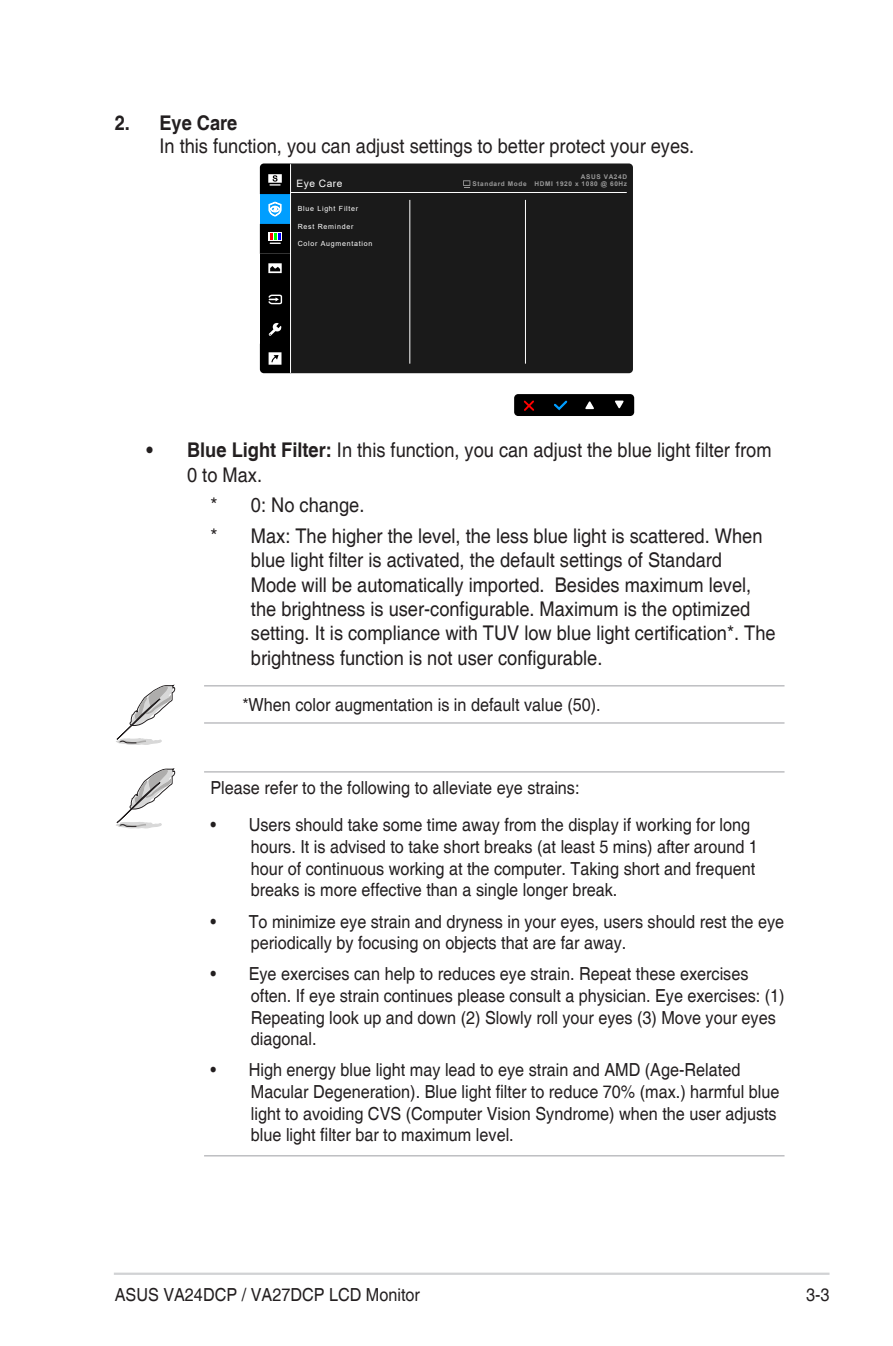
<style>
.page{position:relative;width:893px;height:1346px;background:#fff}
.page>*{position:absolute;margin:0;border:0;box-sizing:border-box;transform-origin:0 0}
.t1{font:20.25px/24.3px "Helvetica";color:#231f20;scale:.9 1}
.t2{font:700 20.25px "Helvetica";color:#231f20;scale:.9 1}
.t3{font:18px/21.6px "Helvetica";color:#231f20;scale:.9 1}
.t4{font:10.12px "Arial";letter-spacing:.05em;color:#fff}
.t5{font:6.98px "Arial";letter-spacing:.1em;color:#fff}
.t6{font:700 6.52px/7.4px "Arial";letter-spacing:.09em;color:#999;text-align:right}
.s1{font-weight:700}
</style>
<div class="page">
<hr style="left:114px;top:1272px;width:715px;height:3px;background:#d1d2d4">
<hr style="left:204px;top:685px;width:580px;height:1px;background:#a8a9ad">
<hr style="left:204px;top:722px;width:580px;height:1px;background:#a8a9ad">
<hr style="left:204px;top:771px;width:580px;height:1px;background:#a8a9ad">
<hr style="left:204px;top:1155px;width:580px;height:1px;background:#a8a9ad">
<div style="left:260px;top:194px;width:31px;height:30px;background:#009eff"></div>
<div style="left:260px;top:254px;width:31px;height:30px;background:#000"></div>
<div style="left:260px;top:284px;width:31px;height:30px;background:#000"></div>
<div style="left:260px;top:314px;width:31px;height:30px;background:#000"></div>
<svg style="left:260px;top:163px;width:31px;height:31px"></svg>
<svg style="left:260px;top:224px;width:30px;height:30px"></svg>
<svg style="left:268px;top:263px;width:14px;height:10px"></svg>
<svg style="left:269px;top:323px;width:13px;height:13px"></svg>
<svg style="left:260px;top:344px;width:30px;height:29px"></svg>
<svg style="left:268px;top:294px;width:15px;height:11px"></svg>
<svg style="left:269px;top:202px;width:12px;height:14px"></svg>
<div style="left:291px;top:163px;width:342px;height:210px;background:#1a1a1a"></div>
<div style="left:514px;top:394px;width:120px;height:22px;background:#000;border-radius:4px"></div>
<svg style="left:523px;top:400px;width:12px;height:11px"></svg>
<svg style="left:554px;top:400px;width:14px;height:11px"></svg>
<svg style="left:585px;top:401px;width:9px;height:8px"></svg>
<svg style="left:615px;top:401px;width:9px;height:7px"></svg>
<hr style="left:291px;top:192px;width:336px;height:1px;background:#fff">
<hr style="left:409px;top:200px;width:1px;height:164px;background:#fff">
<hr style="left:525px;top:200px;width:1px;height:164px;background:#fff">
<hr style="left:290px;top:164px;width:1px;height:209px;background:#fff">
<svg style="left:463px;top:180px;width:7px;height:6px"></svg>
<svg style="left:464px;top:181px;width:6px;height:7px"></svg>
<svg style="left:116px;top:684px;width:59px;height:61px"></svg>
<svg style="left:116px;top:768px;width:59px;height:61px"></svg>
<p class="t2" style="left:115px;top:115px;width:138px">2. Eye Care</p>
<p class="t1" style="left:159px;top:136px;width:596px">In this function, you can adjust settings to better protect your eyes.</p>
<p class="t6" style="left:473px;top:173px;width:156px">ASUS VA24D<br>Standard Mode HDMI 1920 x 1080 @ 60Hz</p>
<p class="t5" style="left:298px;top:206px;width:62px">Blue Light Filter</p>
<p class="t5" style="left:298px;top:224px;width:57px">Rest Reminder</p>
<p class="t5" style="left:298px;top:241px;width:76px">Color Augmentation</p>
<p class="t4" style="left:296px;top:179px;width:47px">Eye Care</p>
<p class="t1" style="left:187px;top:440px;width:651px;text-indent:-40px"><span class="s1">• Blue Light Filter:</span> In this function, you can adjust the blue light filter from<br>0 to Max.</p>
<p class="t1" style="left:210px;top:492px;width:615px;line-height:30.8px">* 0: No change.<br>* Max: The higher the level, the less blue light is scattered. When</p>
<p class="t1" style="left:251px;top:550px;width:584px">blue light filter is activated, the default settings of Standard<br>Mode will be automatically imported. Besides maximum level, the brightness is user-configurable. Maximum is the optimized setting. It is compliance with TUV low blue light certification*. The brightness function is not user configurable.</p>
<p class="t3" style="left:242px;top:695px;width:400px">*When color augmentation is in default value (50).</p>
<p class="t3" style="left:210px;top:779px;width:412px">Please refer to the following to alleviate eye strains:</p>
<p class="t3" style="left:251px;top:816px;width:565px;text-indent:-40px">• Users should take some time away from the display if working for long hours. It is advised to take short breaks (at least 5 mins) after around 1 hour of continuous working at the computer. Taking short and frequent breaks is more effective than a single longer break.</p>
<p class="t3" style="left:251px;top:912px;width:594px;text-indent:-41px">• To minimize eye strain and dryness in your eyes, users should rest the eye periodically by focusing on objects that are far away.</p>
<p class="t3" style="left:251px;top:965px;width:594px;text-indent:-40px">• Eye exercises can help to reduces eye strain. Repeat these exercises often. If eye strain continues please consult a physician. Eye exercises: (1)<br>Repeating look up and down (2) Slowly roll your eyes (3) Move your eyes diagonal.</p>
<p class="t3" style="left:251px;top:1061px;width:589px;text-indent:-40px">• High energy blue light may lead to eye strain and AMD (Age-Related Macular Degeneration). Blue light filter to reduce 70% (max.) harmful blue light to avoiding CVS (Computer Vision Syndrome) when the user adjusts blue light filter bar to maximum level.</p>
<p class="t3" style="left:115px;top:1285px;width:341px">ASUS VA24DCP / VA27DCP LCD Monitor</p>
<p class="t3" style="left:806px;top:1285px;width:28px">3-3</p>
</div>
